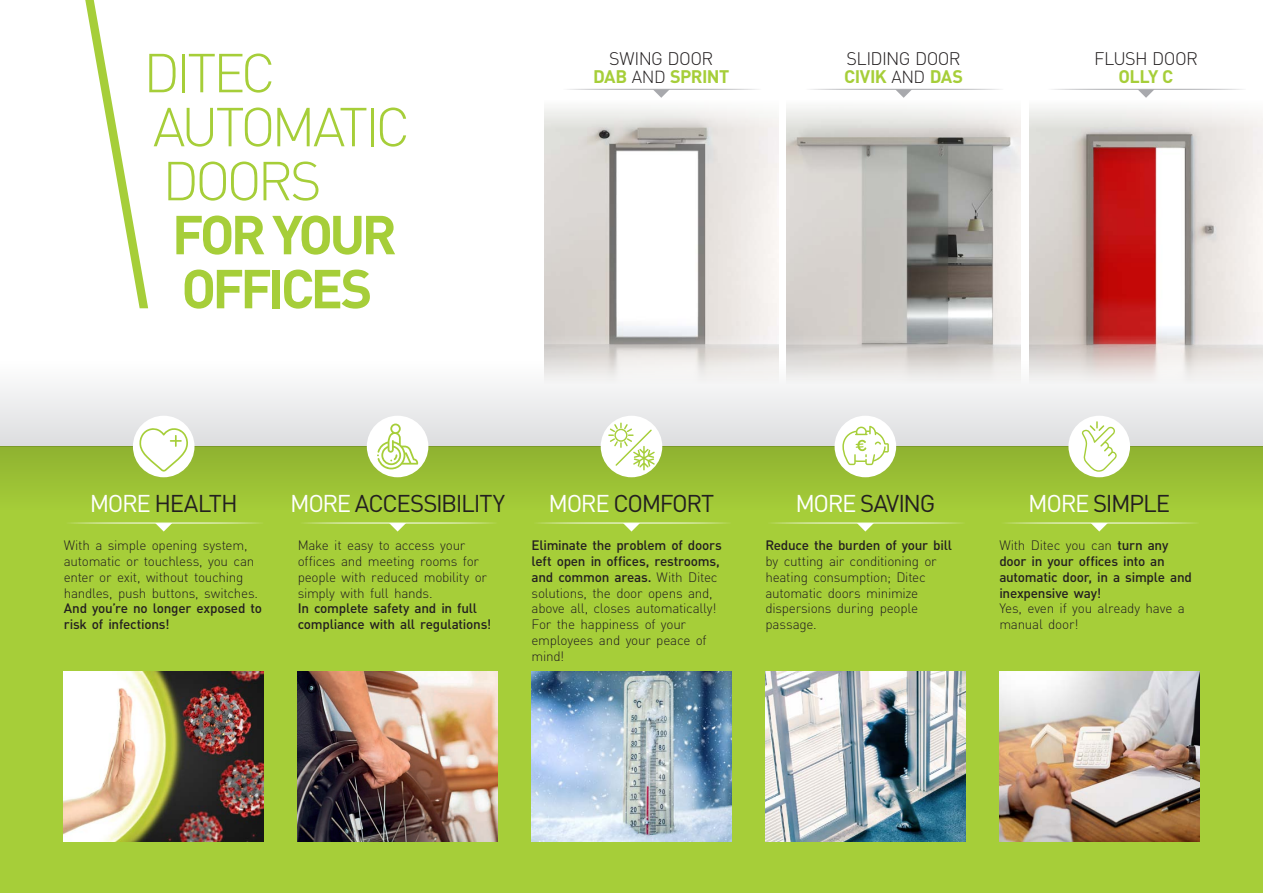
<style>
.page{position:relative;width:1263px;height:893px;background:#fff}
.page>*{position:absolute;margin:0;border:0;box-sizing:border-box;transform-origin:0 0}
.t1{font:300 54px "DIN Pro";letter-spacing:-.075em;color:#a6ce39}
.t2{font:700 54px "DIN Pro";letter-spacing:-.07em;color:#a6ce39}
.t3{font:24px "DIN Pro";letter-spacing:-.06em;color:#231f20}
.t4{font:300 18px/18px "DIN Pro";letter-spacing:-.035em;color:#231f20;text-align:center}
.t5{font:300 13.5px/15.8px "DIN Pro";letter-spacing:-.02em;color:#231f20}
.t6{font:500 13.5px/15.8px "DIN Pro";letter-spacing:-.02em;color:#231f20}
.s1{font-weight:700;color:#a6ce39}
.s2{font-size:17.25px}
.s3{color:#fff}
.s4{font-weight:500}
.s5{font-weight:300}
</style>
<div class="page">
<div style="left:0;top:446px;width:1263px;height:447px;background:#a6ce39"></div>
<div style="left:0;top:361px;width:1263px;height:85px;background:linear-gradient(to bottom,#fefefe,#dcdddf)"></div>
<div style="left:0;top:446px;width:1263px;height:64px;background:linear-gradient(to right,#9bc135,#9bc135)"></div>
<img style="left:544px;top:108px;width:234px;height:277px">
<img style="left:787px;top:107px;width:233px;height:278px">
<img style="left:1029px;top:108px;width:234px;height:277px">
<svg style="left:85px;top:0;width:63px;height:309px"></svg>
<img style="left:298px;top:672px;width:199px;height:170px">
<img style="left:531px;top:672px;width:200px;height:170px">
<img style="left:765px;top:672px;width:200px;height:170px">
<img style="left:999px;top:672px;width:200px;height:170px">
<img style="left:64px;top:672px;width:200px;height:170px">
<div style="left:133px;top:416px;width:61px;height:61px;background:#fff;border-radius:50%"></div>
<svg style="left:139px;top:428px;width:49px;height:44px"></svg>
<div style="left:367px;top:416px;width:61px;height:61px;background:#fff;border-radius:50%"></div>
<svg style="left:377px;top:424px;width:41px;height:45px"></svg>
<div style="left:601px;top:416px;width:61px;height:61px;background:#fff;border-radius:50%"></div>
<svg style="left:608px;top:423px;width:47px;height:47px"></svg>
<div style="left:834px;top:416px;width:62px;height:61px;background:#fff;border-radius:50%"></div>
<svg style="left:842px;top:426px;width:47px;height:39px"></svg>
<div style="left:1068px;top:416px;width:62px;height:61px;background:#fff;border-radius:50%"></div>
<svg style="left:1081px;top:421px;width:36px;height:51px"></svg>
<hr style="left:64px;top:523px;width:200px;height:1px;background:#fff">
<svg style="left:155px;top:523px;width:17px;height:8px"></svg>
<hr style="left:298px;top:523px;width:199px;height:1px;background:#fff">
<svg style="left:389px;top:523px;width:17px;height:8px"></svg>
<hr style="left:531px;top:523px;width:200px;height:1px;background:#fff">
<svg style="left:623px;top:523px;width:17px;height:8px"></svg>
<hr style="left:765px;top:523px;width:200px;height:1px;background:#fff">
<svg style="left:857px;top:523px;width:17px;height:8px"></svg>
<hr style="left:999px;top:523px;width:200px;height:1px;background:#fff">
<svg style="left:1091px;top:523px;width:17px;height:8px"></svg>
<hr style="left:561px;top:89px;width:200px;height:1px;background:#a8a9ad">
<svg style="left:653px;top:89px;width:17px;height:9px"></svg>
<hr style="left:804px;top:89px;width:199px;height:1px;background:#a8a9ad">
<svg style="left:895px;top:89px;width:16px;height:9px"></svg>
<hr style="left:1046px;top:89px;width:200px;height:1px;background:#a8a9ad">
<svg style="left:1137px;top:89px;width:17px;height:9px"></svg>
<p class="t1" style="left:143px;top:36px;width:134px">DITEC</p>
<p class="t1" style="left:153px;top:90px;width:259px">AUTOMATIC</p>
<p class="t1" style="left:162px;top:144px;width:161px">DOORS</p>
<p class="t2" style="left:172px;top:198px;width:226px">FOR YOUR</p>
<p class="t2" style="left:181px;top:252px;width:193px">OFFICES</p>
<p class="t4" style="left:593px;top:49px;width:138px">SWING DOOR<br><span class="s1">DAB</span> <span class="s2">AND</span> <span class="s1">SPRINT</span></p>
<p class="t4" style="left:844px;top:49px;width:120px;text-align:left">SLIDING DOOR<br><span class="s1">CIVIK</span> <span class="s2">AND</span> <span class="s1">DAS</span></p>
<p class="t4" style="left:1094px;top:49px;width:106px">FLUSH DOOR<br><span class="s1">OLLY C</span></p>
<p class="t3" style="left:90px;top:487px;width:149px"><span class="s3">MORE</span> HEALTH</p>
<p class="t5" style="left:64px;top:537px;width:200px">With a simple opening system, automatic or touchless, you can enter or exit, without touching handles, push buttons, switches.<br><span class="s4">And you’re no longer exposed to risk of infections!</span></p>
<p class="t3" style="left:290px;top:487px;width:216px"><span class="s3">MORE</span> ACCESSIBILITY</p>
<p class="t5" style="left:298px;top:537px;width:195px">Make it easy to access your offices and meeting rooms for people with reduced mobility or simply with full hands.<br><span class="s4">In complete safety and in full compliance with all regulations!</span></p>
<p class="t3" style="left:548px;top:487px;width:167px"><span class="s3">MORE</span> COMFORT</p>
<p class="t6" style="left:531px;top:537px;width:192px">Eliminate the problem of doors left open in offices, restrooms, and common areas. <span class="s5">With Ditec solutions, the door opens and, above all, closes automatically!</span></p>
<p class="t5" style="left:531px;top:616px;width:177px">For the happiness of your employees and your peace of mind!</p>
<p class="t3" style="left:795px;top:487px;width:141px"><span class="s3">MORE</span> SAVING</p>
<p class="t5" style="left:765px;top:537px;width:188px"><span class="s4">Reduce the burden of your bill </span>by cutting air conditioning or heating consumption; Ditec automatic doors minimize dispersions during people passage.</p>
<p class="t3" style="left:1028px;top:487px;width:143px"><span class="s3">MORE</span> SIMPLE</p>
<p class="t6" style="left:999px;top:537px;width:194px"><span class="s5">With Ditec you can</span> turn any door in your offices into an automatic door, in a simple and inexpensive way!<br><span class="s5">Yes, even if you already have a manual door!</span></p>
</div>
